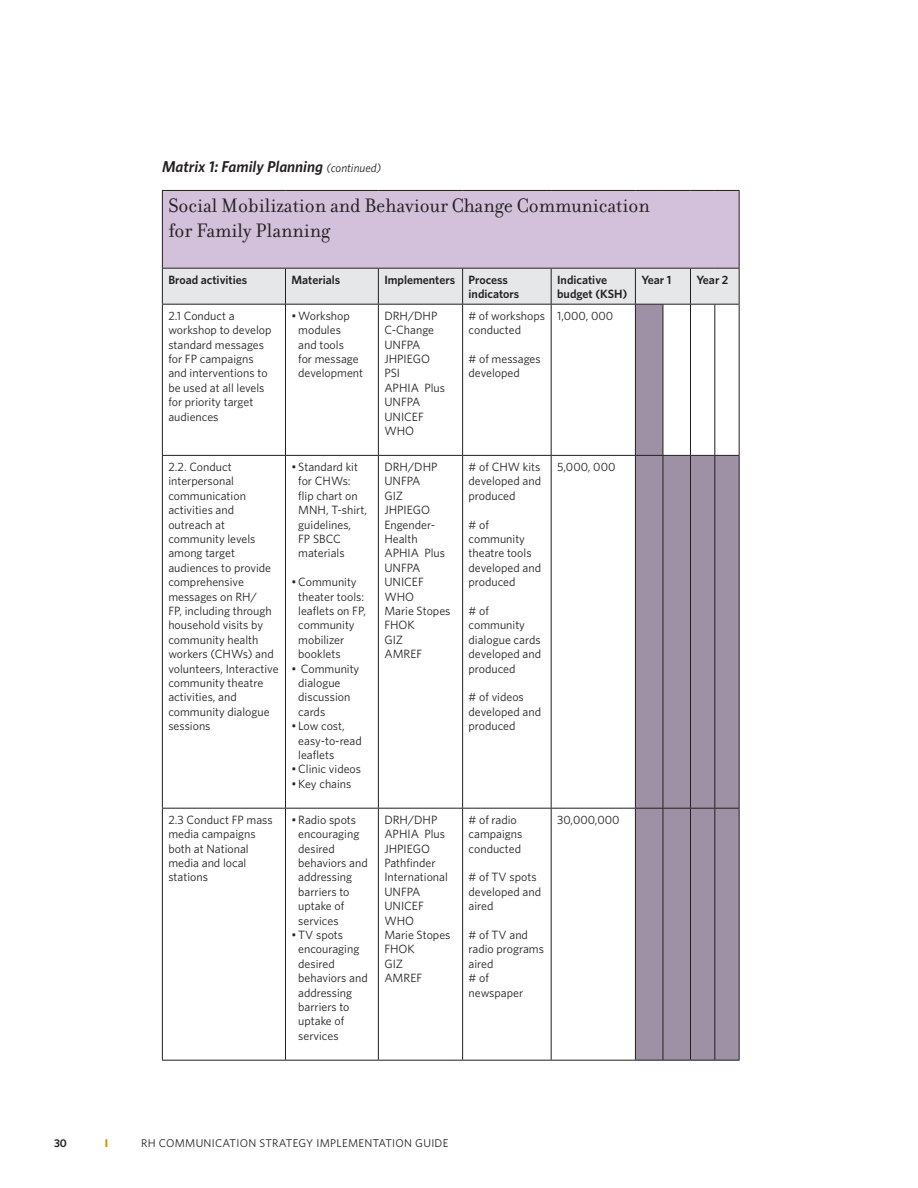
<style>
.page{position:relative;width:918px;height:1188px;background:#fff}
.page>*{position:absolute;margin:0;border:0;box-sizing:border-box;transform-origin:0 0}
.t1{font:21px "Filosofia";color:#231f20}
.Kenya_Second_Level_S{font:italic 600 15.75px "Whitney";color:#231f20}
.t2{font:12px/14.4px "Whitney";color:#231f20}
.t3{font:600 12px/14.4px "Whitney";color:#231f20}
.t4{font:11.25px "Whitney";letter-spacing:.025em;color:#231f20}
.t5{font:600 11.25px "Whitney";color:#231f20}
.t6{font:700 11.25px "Whitney";color:#c90}
.s1{font-weight:400;font-size:12px}
</style>
<div class="page">
<div style="left:162px;top:190px;width:577px;height:78px;background:#d3c0da"></div>
<svg style="left:636px;top:305px;width:103px;height:755px;background:#a99eaf"></svg>
<hr style="left:162px;top:305px;width:1px;height:150px;background:#231f20">
<hr style="left:285px;top:305px;width:1px;height:150px;background:#231f20">
<hr style="left:378px;top:305px;width:1px;height:150px;background:#231f20">
<hr style="left:462px;top:305px;width:1px;height:150px;background:#231f20">
<hr style="left:551px;top:305px;width:1px;height:150px;background:#231f20">
<hr style="left:635px;top:305px;width:1px;height:150px;background:#231f20">
<hr style="left:663px;top:305px;width:1px;height:150px;background:#231f20">
<hr style="left:690px;top:305px;width:1px;height:150px;background:#231f20">
<hr style="left:714px;top:305px;width:1px;height:150px;background:#231f20">
<hr style="left:739px;top:305px;width:1px;height:150px;background:#231f20">
<hr style="left:162px;top:455px;width:123px;height:1px;background:#231f20">
<hr style="left:162px;top:456px;width:1px;height:352px;background:#231f20">
<hr style="left:285px;top:455px;width:93px;height:1px;background:#231f20">
<hr style="left:285px;top:456px;width:1px;height:352px;background:#231f20">
<hr style="left:378px;top:455px;width:85px;height:1px;background:#231f20">
<hr style="left:378px;top:456px;width:1px;height:352px;background:#231f20">
<hr style="left:463px;top:455px;width:88px;height:1px;background:#231f20">
<hr style="left:462px;top:456px;width:1px;height:352px;background:#231f20">
<hr style="left:551px;top:455px;width:84px;height:1px;background:#231f20">
<hr style="left:551px;top:456px;width:1px;height:352px;background:#231f20">
<hr style="left:635px;top:456px;width:1px;height:352px;background:#231f20">
<hr style="left:663px;top:456px;width:1px;height:352px;background:#231f20">
<hr style="left:690px;top:456px;width:1px;height:352px;background:#231f20">
<svg style="left:635px;top:455px;width:105px;height:1px"></svg>
<hr style="left:714px;top:456px;width:1px;height:352px;background:#231f20">
<hr style="left:739px;top:456px;width:1px;height:352px;background:#231f20">
<hr style="left:162px;top:808px;width:123px;height:1px;background:#231f20">
<hr style="left:162px;top:809px;width:1px;height:251px;background:#231f20">
<hr style="left:285px;top:808px;width:93px;height:1px;background:#231f20">
<hr style="left:285px;top:809px;width:1px;height:251px;background:#231f20">
<hr style="left:378px;top:808px;width:85px;height:1px;background:#231f20">
<hr style="left:378px;top:809px;width:1px;height:251px;background:#231f20">
<hr style="left:463px;top:808px;width:88px;height:1px;background:#231f20">
<hr style="left:462px;top:809px;width:1px;height:251px;background:#231f20">
<hr style="left:551px;top:808px;width:84px;height:1px;background:#231f20">
<hr style="left:551px;top:809px;width:1px;height:251px;background:#231f20">
<hr style="left:635px;top:809px;width:1px;height:251px;background:#231f20">
<hr style="left:663px;top:809px;width:1px;height:251px;background:#231f20">
<hr style="left:690px;top:809px;width:1px;height:251px;background:#231f20">
<svg style="left:635px;top:808px;width:105px;height:1px"></svg>
<hr style="left:714px;top:809px;width:1px;height:251px;background:#231f20">
<hr style="left:739px;top:809px;width:1px;height:251px;background:#231f20">
<hr style="left:162px;top:1060px;width:123px;height:1px;background:#231f20">
<hr style="left:285px;top:1060px;width:93px;height:1px;background:#231f20">
<hr style="left:378px;top:1060px;width:85px;height:1px;background:#231f20">
<hr style="left:463px;top:1060px;width:88px;height:1px;background:#231f20">
<hr style="left:551px;top:1060px;width:84px;height:1px;background:#231f20">
<svg style="left:635px;top:1060px;width:105px;height:1px"></svg>
<hr style="left:162px;top:190px;width:123px;height:1px;background:#231f20">
<hr style="left:162px;top:191px;width:1px;height:77px;background:#231f20">
<hr style="left:285px;top:190px;width:93px;height:1px;background:#231f20">
<hr style="left:378px;top:190px;width:85px;height:1px;background:#231f20">
<hr style="left:463px;top:190px;width:88px;height:1px;background:#231f20">
<hr style="left:551px;top:190px;width:84px;height:1px;background:#231f20">
<svg style="left:635px;top:190px;width:105px;height:1px"></svg>
<hr style="left:739px;top:191px;width:1px;height:77px;background:#231f20">
<svg style="left:162px;top:268px;width:578px;height:37px;background:#dadbdd"></svg>
<p class="Kenya_Second_Level_S" style="left:162px;top:156px;width:221px">Matrix 1: Family Planning <span class="s1">(continued)</span></p>
<p class="t1" style="left:168px;top:194px;width:483px">Social Mobilization and Behaviour Change Communication</p>
<p class="t1" style="left:168px;top:219px;width:163px">for Family Planning</p>
<p class="t3" style="left:168px;top:272px;width:80px">Broad activities</p>
<p class="t3" style="left:291px;top:272px;width:50px">Materials</p>
<p class="t3" style="left:384px;top:272px;width:72px">Implementers</p>
<p class="t3" style="left:469px;top:272px;width:52px">Process indicators</p>
<p class="t3" style="left:557px;top:272px;width:72px">Indicative budget (KSH)</p>
<p class="t3" style="left:641px;top:272px;width:32px">Year 1</p>
<p class="t3" style="left:696px;top:272px;width:34px">Year 2</p>
<p class="t2" style="left:168px;top:308px;width:105px">2.1 Conduct a workshop to develop standard messages for FP campaigns and interventions to be used at all levels for priority target audiences</p>
<p class="t2" style="left:298px;top:308px;width:66px;text-indent:-7px">• Workshop modules<br>and tools<br>for message development</p>
<p class="t2" style="left:384px;top:308px;width:55px">DRH/DHP</p>
<p class="t2" style="left:469px;top:308px;width:78px"># of workshops conducted</p>
<p class="t2" style="left:469px;top:351px;width:74px"># of messages developed</p>
<p class="t2" style="left:557px;top:308px;width:58px">1,000, 000</p>
<p class="t2" style="left:384px;top:323px;width:51px">C-Change</p>
<p class="t2" style="left:384px;top:337px;width:38px">UNFPA</p>
<p class="t2" style="left:384px;top:351px;width:47px">JHPIEGO</p>
<p class="t2" style="left:384px;top:366px;width:17px">PSI</p>
<p class="t2" style="left:384px;top:380px;width:62px">APHIA Plus<br>UNFPA</p>
<p class="t2" style="left:384px;top:409px;width:41px">UNICEF</p>
<p class="t2" style="left:384px;top:423px;width:31px">WHO</p>
<p class="t2" style="left:168px;top:459px;width:112px">2.2. Conduct interpersonal communication activities and outreach at community levels among target audiences to provide comprehensive messages on RH/<br>FP, including through household visits by community health workers (CHWs) and volunteers, Interactive community theatre activities, and</p>
<p class="t2" style="left:168px;top:704px;width:103px">community dialogue sessions</p>
<p class="t2" style="left:298px;top:459px;width:70px;text-indent:-7px">• Standard kit for CHWs: flip chart on<br>MNH, T-shirt, guidelines,<br>FP SBCC materials</p>
<p class="t2" style="left:298px;top:575px;width:69px;text-indent:-7px">• Community theater tools: leaflets on FP, community mobilizer booklets</p>
<p class="t2" style="left:298px;top:661px;width:63px;text-indent:-7px">• Community dialogue discussion cards</p>
<p class="t2" style="left:298px;top:719px;width:65px;text-indent:-7px">• Low cost, easy-to-read leaflets</p>
<p class="t2" style="left:291px;top:762px;width:71px">• Clinic videos</p>
<p class="t2" style="left:291px;top:776px;width:62px">• Key chains</p>
<p class="t2" style="left:168px;top:812px;width:106px">2.3 Conduct FP mass media campaigns both at National media and local stations</p>
<p class="t2" style="left:298px;top:812px;width:71px;text-indent:-7px">• Radio spots encouraging desired behaviors and addressing barriers to uptake of services</p>
<p class="t2" style="left:298px;top:927px;width:71px;text-indent:-7px">• TV spots encouraging desired behaviors and addressing barriers to uptake of services</p>
<p class="t2" style="left:384px;top:459px;width:55px">DRH/DHP</p>
<p class="t2" style="left:384px;top:474px;width:38px">UNFPA</p>
<p class="t2" style="left:384px;top:488px;width:20px">GIZ</p>
<p class="t2" style="left:384px;top:503px;width:47px">JHPIEGO</p>
<p class="t2" style="left:384px;top:517px;width:52px">Engender-<br>Health</p>
<p class="t2" style="left:384px;top:546px;width:62px">APHIA Plus<br>UNFPA</p>
<p class="t2" style="left:384px;top:575px;width:41px">UNICEF</p>
<p class="t2" style="left:384px;top:589px;width:31px">WHO</p>
<p class="t2" style="left:384px;top:603px;width:68px">Marie Stopes</p>
<p class="t2" style="left:384px;top:618px;width:32px">FHOK</p>
<p class="t2" style="left:384px;top:632px;width:20px">GIZ</p>
<p class="t2" style="left:384px;top:647px;width:39px">AMREF</p>
<p class="t2" style="left:384px;top:812px;width:55px">DRH/DHP</p>
<p class="t2" style="left:384px;top:827px;width:62px">APHIA Plus<br>JHPIEGO</p>
<p class="t2" style="left:384px;top:855px;width:65px">Pathfinder<br>International</p>
<p class="t2" style="left:384px;top:884px;width:38px">UNFPA</p>
<p class="t2" style="left:384px;top:899px;width:41px">UNICEF</p>
<p class="t2" style="left:384px;top:913px;width:31px">WHO</p>
<p class="t2" style="left:384px;top:927px;width:68px">Marie Stopes</p>
<p class="t2" style="left:384px;top:942px;width:32px">FHOK</p>
<p class="t2" style="left:384px;top:956px;width:20px">GIZ</p>
<p class="t2" style="left:384px;top:971px;width:39px">AMREF</p>
<p class="t2" style="left:469px;top:459px;width:74px;text-align:justify"># of CHW kits developed and produced</p>
<p class="t2" style="left:469px;top:517px;width:74px"># of community theatre tools developed and produced</p>
<p class="t2" style="left:469px;top:603px;width:74px"># of community dialogue cards developed and produced</p>
<p class="t2" style="left:469px;top:690px;width:74px"># of videos developed and produced</p>
<p class="t2" style="left:557px;top:459px;width:60px">5,000, 000</p>
<p class="t2" style="left:469px;top:812px;width:55px"># of radio campaigns conducted</p>
<p class="t2" style="left:469px;top:870px;width:74px"># of TV spots developed and aired</p>
<p class="t2" style="left:469px;top:927px;width:77px"># of TV and radio programs aired</p>
<p class="t2" style="left:469px;top:971px;width:56px"># of newspaper</p>
<p class="t2" style="left:557px;top:812px;width:64px">30,000,000</p>
<p class="t5" style="left:54px;top:1136px;width:15px">30</p>
<p class="t6" style="left:105px;top:1136px;width:5px">I</p>
<p class="t4" style="left:141px;top:1136px;width:309px">RH COMMUNICATION STRATEGY IMPLEMENTATION GUIDE</p>
</div>
